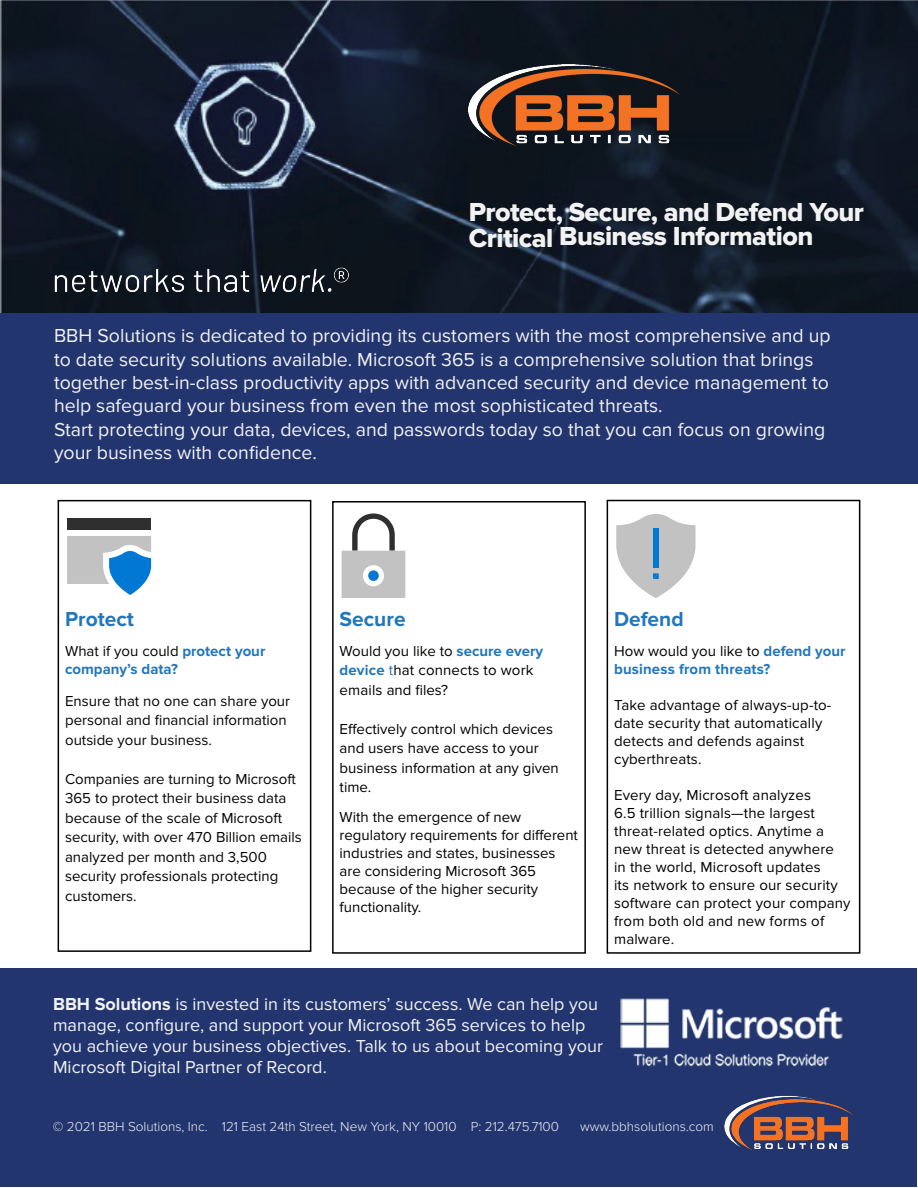
<style>
.page{position:relative;width:918px;height:1188px;background:#fff}
.page>*{position:absolute;margin:0;border:0;box-sizing:border-box;transform-origin:0 0}
.t1{font:27px/24.9px "Proxima Nova Extrabld";letter-spacing:-.02em;color:#f2f2f2}
.t2{font:700 21px "Proxima Nova";color:#2276bc}
.t3{font:19.5px/23.4px "Proxima Nova";color:#f2f2f2}
.t4{font:18px/21px "Proxima Nova";color:#f2f2f2}
.t5{font:15px/18px "Proxima Nova";letter-spacing:.01em;color:#000}
.t6{font:15px/19.5px "Proxima Nova";color:#040503}
.t7{font:700 15px/18px "Proxima Nova";letter-spacing:.01em;color:#2276bc}
.t8{font:300 13.5px "Proxima Nova";color:#f2f2f2}
.s1{font-weight:400;color:#040503}
.s2{color:#040503}
.s3{font-weight:700;color:#2276bc}
.s4{color:#2276bc}
.s5{font-weight:400;color:#000}
.s6{font-weight:700}
</style>
<div class="page">
<div style="left:1px;top:968px;width:916px;height:219px;background:#22356f"></div>
<img style="left:0;top:0;width:918px;height:313px">
<img style="left:454px;top:61px;width:241px;height:90px">
<div style="left:0;top:313px;width:918px;height:171px;background:#22356f"></div>
<img style="left:724px;top:1095px;width:130px;height:56px">
<img style="left:620px;top:998px;width:223px;height:69px">
<div style="left:58px;top:500px;width:253px;height:452px;border:2px solid #000"></div>
<div style="left:332px;top:501px;width:254px;height:453px;border:2px solid #000"></div>
<div style="left:607px;top:500px;width:253px;height:454px;border:2px solid #000"></div>
<div style="left:67px;top:518px;width:84px;height:12px;background:#2f2f2f"></div>
<svg style="left:67px;top:536px;width:84px;height:59px"></svg>
<svg style="left:342px;top:513px;width:63px;height:85px"></svg>
<div style="left:368px;top:570px;width:11px;height:11px;background:#0078d4;border-radius:50%"></div>
<svg style="left:616px;top:514px;width:80px;height:84px"></svg>
<img style="left:53px;top:131px;width:296px;height:182px">
<p class="t1" style="left:469px;top:200px;width:397px">Protect, Secure, and Defend Your<br>Critical Business Information</p>
<p class="t3" style="left:54px;top:324px;width:778px">BBH Solutions is dedicated to providing its customers with the most comprehensive and up to date security solutions available. Microsoft 365 is a comprehensive solution that brings together best-in-class productivity apps with advanced security and device management to help safeguard your business from even the most sophisticated threats.</p>
<p class="t3" style="left:54px;top:418px;width:773px">Start protecting your data, devices, and passwords today so that you can focus on growing your business with confidence.</p>
<p class="t2" style="left:65px;top:607px;width:71px">Protect</p>
<p class="t7" style="left:65px;top:643px;width:202px"><span class="s1">What if you could</span> protect your company’s data?</p>
<p class="t6" style="left:65px;top:691px;width:227px">Ensure that no one can share your personal and financial information outside your business.</p>
<p class="t6" style="left:65px;top:769px;width:238px">Companies are turning to Microsoft<br>365 to protect their business data because of the scale of Microsoft security, with over 470 Billion emails analyzed per month and 3,500 security professionals protecting customers.</p>
<p class="t2" style="left:340px;top:607px;width:68px">Secure</p>
<p class="t5" style="left:340px;top:641px;width:205px;line-height:19.5px"><span class="s2">Would you like to</span> <span class="s3">secure every device</span> <span class="s4">t</span>hat connects to work emails and files?</p>
<p class="t5" style="left:340px;top:719px;width:221px;line-height:19.5px">Effectively control which devices and users have access to your business information at any given time.</p>
<p class="t5" style="left:340px;top:808px;width:240px">With the emergence of new regulatory requirements for different industries and states, businesses are considering Microsoft 365 because of the higher security functionality.</p>
<p class="t2" style="left:614px;top:607px;width:71px">Defend</p>
<p class="t7" style="left:614px;top:642px;width:233px"><span class="s5">How would you like to</span> defend your business from threats?</p>
<p class="t5" style="left:614px;top:696px;width:219px">Take advantage of always-up-to&shy;date security that automatically detects and defends against cyberthreats.</p>
<p class="t5" style="left:614px;top:786px;width:238px">Every day, Microsoft analyzes<br>6.5 trillion signals—the largest threat-related optics. Anytime a new threat is detected anywhere<br>in the world, Microsoft updates<br>its network to ensure our security software can protect your company from both old and new forms of malware.</p>
<p class="t4" style="left:53px;top:993px;width:552px"><span class="s6">BBH Solutions</span> is invested in its customers’ success. We can help you manage, configure, and support your Microsoft 365 services to help you achieve your business objectives. Talk to us about becoming your Microsoft Digital Partner of Record.</p>
<p class="t8" style="left:53px;top:1118px;width:508px">© 2021 BBH Solutions, Inc. 121 East 24th Street, New York, NY 10010 P: 212.475.7100</p>
<p class="t8" style="left:580px;top:1118px;width:135px">www.bbhsolutions.com</p>
</div>
